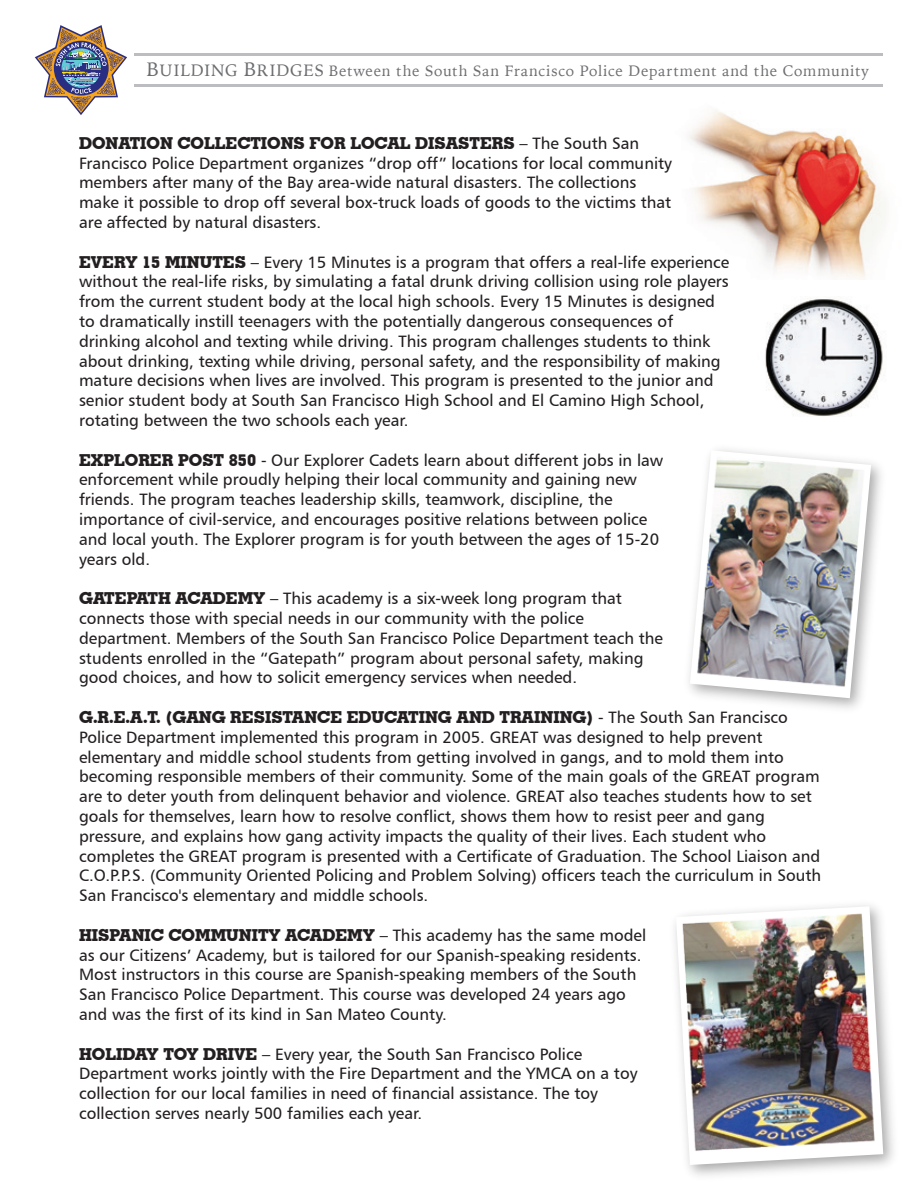
<style>
.page{position:relative;width:918px;height:1188px;background:#fff}
.page>*{position:absolute;margin:0;border:0;box-sizing:border-box;transform-origin:0 0}
.t1{font:16.5px/19.8px "Humanist 777 BT Roman B";color:#231f20}
.t2{font:700 16.5px "Geometric Slab 703 BT Xtra";color:#231f20}
.t3{font:15px "Iowan Old Style";letter-spacing:.05em;color:#6c6d70}
.s1{font-size:19.5px}
.s2{font-size:16.5px}
.s3{font-family:"Humanist 777 BT Roman B";font-weight:400}
.s4{font-family:"Geometric Slab 703 BT Xtra";font-weight:700}
</style>
<div class="page">
<img style="left:665px;top:84px;width:220px;height:195px">
<img style="left:765px;top:299px;width:118px;height:112px">
<svg style="left:690px;top:691px;width:175px;height:7px"></svg>
<img style="left:686px;top:411px;width:198px;height:280px">
<svg style="left:43px;top:25px;width:84px;height:90px"></svg>
<hr style="left:135px;top:85px;width:748px;height:2px;background:#bcbdc0">
<hr style="left:135px;top:54px;width:748px;height:2px;background:#bcbdc0">
<img style="left:675px;top:902px;width:213px;height:272px">
<img style="left:35px;top:53px;width:8px;height:15px">
<p class="t3" style="left:147px;top:57px;width:724px"><span class="s1">B</span><span class="s2">UILDING</span> <span class="s1">B</span><span class="s2">RIDGES</span> Between the South San Francisco Police Department and the Community</p>
<p class="t2" style="left:79px;top:133px;width:562px">DONATION COLLECTIONS FOR LOCAL DISASTERS <span class="s3">– The South San</span></p>
<p class="t1" style="left:79px;top:153px;width:594px">Francisco Police Department organizes “drop off” locations for local community members after many of the Bay area-wide natural disasters. The collections make it possible to drop off several box-truck loads of goods to the victims that are affected by natural disasters.</p>
<p class="t1" style="left:79px;top:252px;width:652px"><span class="s4">EVERY 15 MINUTES</span> – Every 15 Minutes is a program that offers a real-life experience without the real-life risks, by simulating a fatal drunk driving collision using role players from the current student body at the local high schools. Every 15 Minutes is designed to dramatically instill teenagers with the potentially dangerous consequences of drinking alcohol and texting while driving. This program challenges students to think about drinking, texting while driving, personal safety, and the responsibility of making mature decisions when lives are involved. This program is presented to the junior and senior student body at South San Francisco High School and El Camino High School, rotating between the two schools each year.</p>
<p class="t1" style="left:79px;top:450px;width:586px"><span class="s4">EXPLORER POST 850</span> - Our Explorer Cadets learn about different jobs in law enforcement while proudly helping their local community and gaining new friends. The program teaches leadership skills, teamwork, discipline, the importance of civil-service, and encourages positive relations between police and local youth. The Explorer program is for youth between the ages of 15-20 years old.</p>
<p class="t1" style="left:79px;top:588px;width:586px"><span class="s4">GATEPATH ACADEMY</span> – This academy is a six-week long program that connects those with special needs in our community with the police department. Members of the South San Francisco Police Department teach the students enrolled in the “Gatepath” program about personal safety, making good choices, and how to solicit emergency services when needed.</p>
<p class="t2" style="left:79px;top:707px;width:710px">G.R.E.A.T. (GANG RESISTANCE EDUCATING AND TRAINING) <span class="s3">- The South San Francisco</span></p>
<p class="t1" style="left:79px;top:727px;width:744px">Police Department implemented this program in 2005. GREAT was designed to help prevent elementary and middle school students from getting involved in gangs, and to mold them into becoming responsible members of their community. Some of the main goals of the GREAT program are to deter youth from delinquent behavior and violence. GREAT also teaches students how to set goals for themselves, learn how to resolve conflict, shows them how to resist peer and gang pressure, and explains how gang activity impacts the quality of their lives. Each student who completes the GREAT program is presented with a Certificate of Graduation. The School Liaison and C.O.P.P.S. (Community Oriented Policing and Problem Solving) officers teach the curriculum in South San Francisco's elementary and middle schools.</p>
<p class="t1" style="left:79px;top:925px;width:569px"><span class="s4">HISPANIC COMMUNITY ACADEMY</span> – This academy has the same model as our Citizens’ Academy, but is tailored for our Spanish-speaking residents.<br>Most instructors in this course are Spanish-speaking members of the South San Francisco Police Department. This course was developed 24 years ago and was the first of its kind in San Mateo County.</p>
<p class="t1" style="left:79px;top:1044px;width:560px"><span class="s4">HOLIDAY TOY DRIVE</span> – Every year, the South San Francisco Police Department works jointly with the Fire Department and the YMCA on a toy collection for our local families in need of financial assistance. The toy collection serves nearly 500 families each year.</p>
</div>
